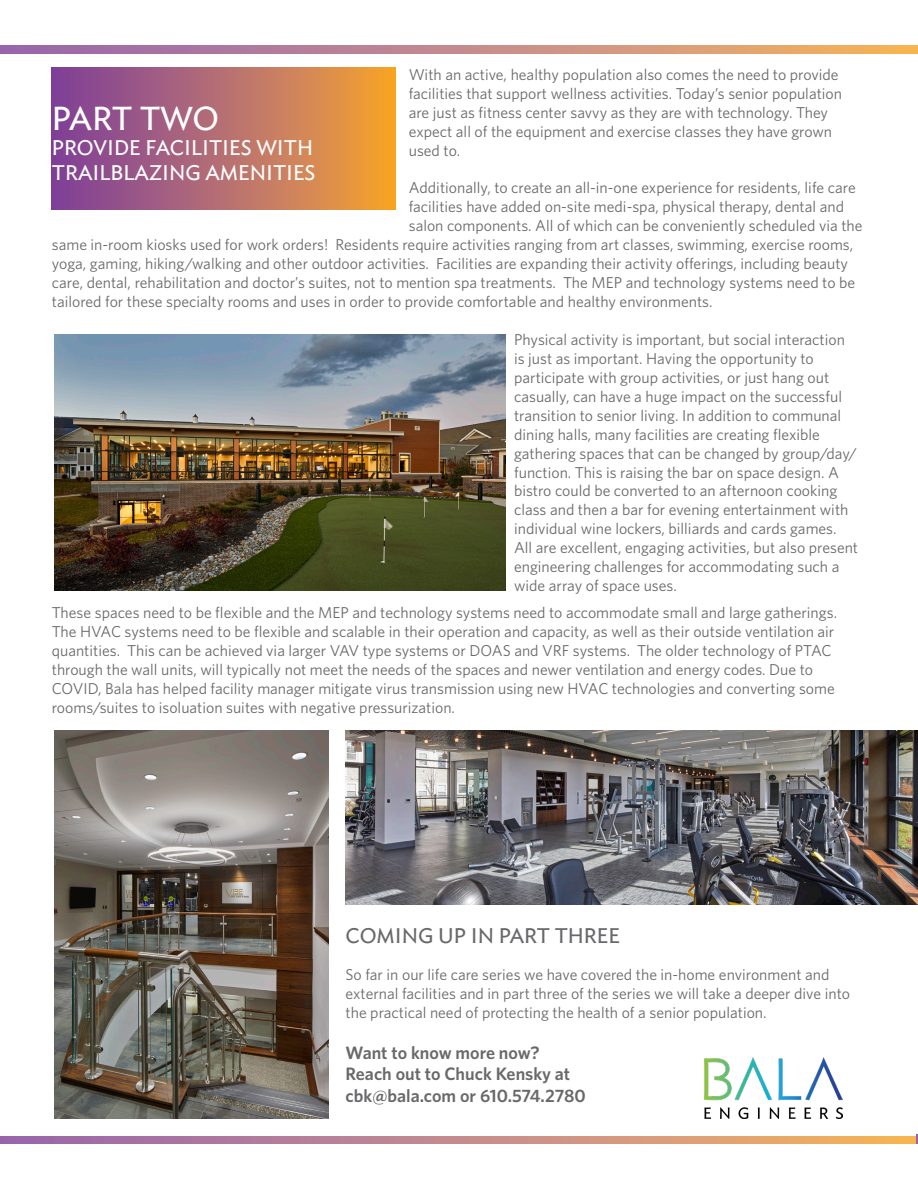
<style>
.page{position:relative;width:918px;height:1188px;background:#fff}
.page>*{position:absolute;margin:0;border:0;box-sizing:border-box;transform-origin:0 0}
.t1{font:33px "Topaz Layers Background";letter-spacing:-.01em;color:#fff}
.t2{font:21px/25.2px "Topaz Layers Background";color:#fff}
.t3{font:21px "Topaz Layers Background";color:#69696c}
.t4{font:600 18px/21.6px "Whitney";color:#69696c}
.t5{font:15.75px/18.9px "Whitney";color:#69696c}
</style>
<div class="page">
<svg style="left:52px;top:68px;width:343px;height:142px;background:#b8706b"></svg>
<svg style="left:0;top:45px;width:917px;height:9px;background:#c58b89"></svg>
<svg style="left:0;top:1136px;width:916px;height:7px;background:#c58b89"></svg>
<svg style="left:916px;top:1135px;width:2px;height:8px"></svg>
<img style="left:54px;top:335px;width:451px;height:256px">
<img style="left:346px;top:730px;width:572px;height:175px">
<img style="left:54px;top:730px;width:274px;height:389px">
<img style="left:704px;top:1057px;width:139px;height:62px">
<p class="t5" style="left:409px;top:65px;width:435px">With an active, healthy population also comes the need to provide facilities that support wellness activities. Today’s senior population are just as fitness center savvy as they are with technology. They expect all of the equipment and exercise classes they have grown used to.</p>
<p class="t5" style="left:409px;top:178px;width:448px">Additionally, to create an all-in-one experience for residents, life care</p>
<p class="t5" style="left:409px;top:197px;width:437px">facilities have added on-site medi-spa, physical therapy, dental and</p>
<p class="t5" style="left:409px;top:216px;width:455px">salon components. All of which can be conveniently scheduled via the</p>
<p class="t5" style="left:52px;top:235px;width:803px">same in-room kiosks used for work orders! Residents require activities ranging from art classes, swimming, exercise rooms,</p>
<p class="t5" style="left:52px;top:254px;width:798px">yoga, gaming, hiking/walking and other outdoor activities. Facilities are expanding their activity offerings, including beauty</p>
<p class="t5" style="left:52px;top:273px;width:805px">care, dental, rehabilitation and doctor’s suites, not to mention spa treatments. The MEP and technology systems need to be</p>
<p class="t5" style="left:52px;top:292px;width:662px">tailored for these specialty rooms and uses in order to provide comfortable and healthy environments.</p>
<p class="t1" style="left:52px;top:94px;width:169px">PART TWO</p>
<p class="t2" style="left:52px;top:134px;width:265px">PROVIDE FACILITIES WITH<br>TRAILBLAZING AMENITIES</p>
<p class="t5" style="left:514px;top:330px;width:346px">Physical activity is important, but social interaction is just as important. Having the opportunity to participate with group activities, or just hang out casually, can have a huge impact on the successful transition to senior living. In addition to communal dining halls, many facilities are creating flexible gathering spaces that can be changed by group/day/ function. This is raising the bar on space design. A bistro could be converted to an afternoon cooking class and then a bar for evening entertainment with individual wine lockers, billiards and cards games.<br>All are excellent, engaging activities, but also present engineering challenges for accommodating such a wide array of space uses.</p>
<p class="t5" style="left:52px;top:603px;width:787px">These spaces need to be flexible and the MEP and technology systems need to accommodate small and large gatherings.<br>The HVAC systems need to be flexible and scalable in their operation and capacity, as well as their outside ventilation air quantities. This can be achieved via larger VAV type systems or DOAS and VRF systems. The older technology of PTAC through the wall units, will typically not meet the needs of the spaces and newer ventilation and energy codes. Due to COVID, Bala has helped facility manager mitigate virus transmission using new HVAC technologies and converting some rooms/suites to isoluation suites with negative pressurization.</p>
<p class="t3" style="left:346px;top:920px;width:276px">COMING UP IN PART THREE</p>
<p class="t5" style="left:346px;top:965px;width:506px">So far in our life care series we have covered the in-home environment and external facilities and in part three of the series we will take a deeper dive into the practical need of protecting the health of a senior population.</p>
<p class="t4" style="left:346px;top:1041px;width:242px">Want to know more now?<br>Reach out to Chuck Kensky at cbk@bala.com or 610.574.2780</p>
</div>
